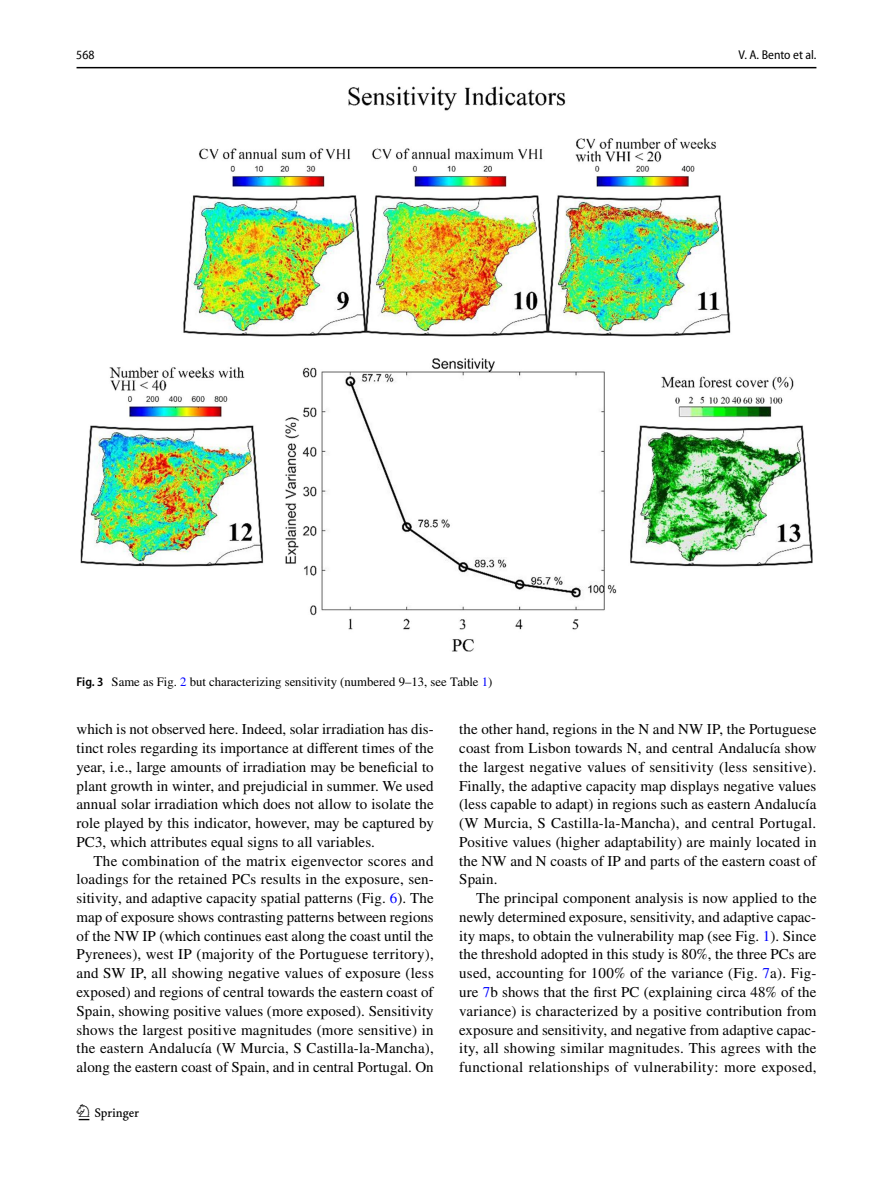
<style>
.page{position:relative;width:893px;height:1187px;background:#fff}
.page>*{position:absolute;margin:0;border:0;box-sizing:border-box;transform-origin:0 0}
.t1{font:22.5px "Springnew Regular 2";color:#000}
.t2{font:15px/18.8px "STIX";letter-spacing:.005em;color:#000;text-align:justify}
.t3{font:12.75px "STIX";color:#000}
.t4{font:semi-condensed 12.75px "Myriad Pro";color:#000}
.t5{font:12.75px "Myriad Pro Unic Semi Condensed 3";color:#000}
.s1{font-family:"Myriad Pro";font-weight:600;font-stretch:semi-condensed}
.s2{color:#00f}
</style>
<div class="page">
<hr style="left:77px;top:67px;width:739px;height:1px;background:#000">
<img style="left:81px;top:87px;width:731px;height:564px">
<p class="t5" style="left:76px;top:50px;width:20px">568</p>
<p class="t4" style="left:738px;top:48px;width:79px">V. A. Bento et al.</p>
<p class="t3" style="left:77px;top:673px;width:417px"><span class="s1">Fig. 3</span> Same as Fig. <span class="s2">2</span> but characterizing sensitivity (numbered 9–13, see Table <span class="s2">1</span>)</p>
<p class="t2" style="left:77px;top:721px;width:359px">which is not observed here. Indeed, solar irradiation has dis&shy;tinct roles regarding its importance at different times of the year, i.e., large amounts of irradiation may be beneficial to plant growth in winter, and prejudicial in summer. We used annual solar irradiation which does not allow to isolate the role played by this indicator, however, may be captured by PC3, which attributes equal signs to all variables.</p>
<p class="t2" style="left:77px;top:852px;width:359px;text-indent:17px">The combination of the matrix eigenvector scores and loadings for the retained PCs results in the exposure, sen&shy;sitivity, and adaptive capacity spatial patterns (Fig. <span class="s2">6</span>). The map of exposure shows contrasting patterns between regions of the NW IP (which continues east along the coast until the Pyrenees), west IP (majority of the Portuguese territory), and SW IP, all showing negative values of exposure (less exposed) and regions of central towards the eastern coast of Spain, showing positive values (more exposed). Sensitivity shows the largest positive magnitudes (more sensitive) in the eastern Andalucía (W Murcia, S Castilla-la-Mancha), along the eastern coast of Spain, and in central Portugal. On</p>
<h1 class="t1" style="left:79px;top:1104px;width:62px">1 3</h1>
<p class="t2" style="left:459px;top:721px;width:359px">the other hand, regions in the N and NW IP, the Portuguese coast from Lisbon towards N, and central Andalucía show the largest negative values of sensitivity (less sensitive).<br>Finally, the adaptive capacity map displays negative values (less capable to adapt) in regions such as eastern Andalucía (W Murcia, S Castilla-la-Mancha), and central Portugal.<br>Positive values (higher adaptability) are mainly located in the NW and N coasts of IP and parts of the eastern coast of Spain.</p>
<p class="t2" style="left:459px;top:889px;width:359px;text-indent:17px">The principal component analysis is now applied to the newly determined exposure, sensitivity, and adaptive capac&shy;ity maps, to obtain the vulnerability map (see Fig. <span class="s2">1</span>). Since the threshold adopted in this study is 80%, the three PCs are used, accounting for 100% of the variance (Fig. <span class="s2">7</span>a). Fig&shy;ure <span class="s2">7</span>b shows that the first PC (explaining circa 48% of the variance) is characterized by a positive contribution from exposure and sensitivity, and negative from adaptive capac&shy;ity, all showing similar magnitudes. This agrees with the functional relationships of vulnerability: more exposed,</p>
</div>
